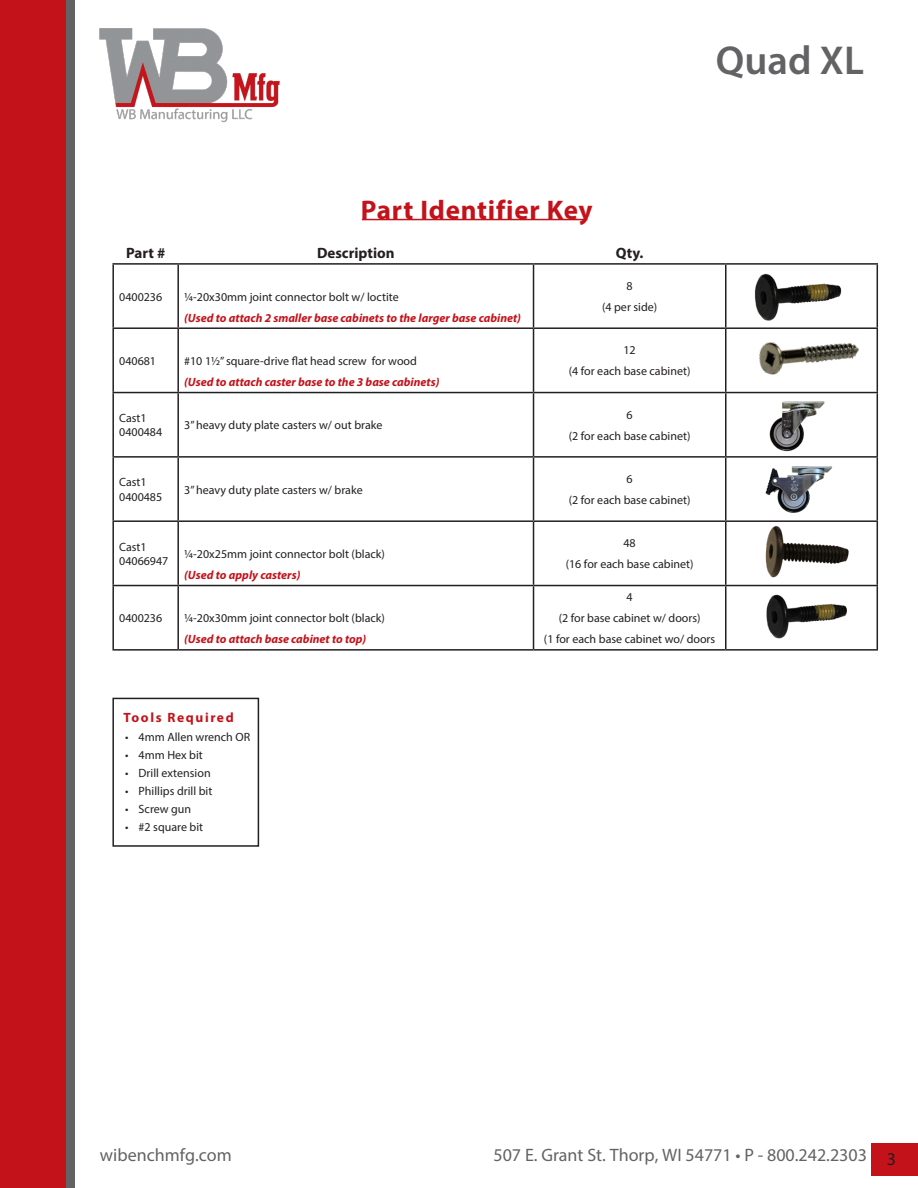
<style>
.page{position:relative;width:918px;height:1188px;background:#fff}
.page>*{position:absolute;margin:0;border:0;box-sizing:border-box;transform-origin:0 0}
.t1{font:600 40.5px "Myriad Pro";color:#636366}
.t2{font:700 27px "Myriad Pro";letter-spacing:.03em;color:#c4121a}
.t3{font:18px "Myriad Pro";color:#636366}
.t4{font:700 15px "Myriad Pro";color:#231f20}
.t5{font:700 13.5px "Myriad Pro";letter-spacing:.12em;color:#c4121a}
.t6{font:12px "Myriad Pro";color:#231f20}
.t7{font:italic 700 12px "Myriad Pro";color:#c4121a}
.s1{color:#231f20}
</style>
<div class="page">
<div style="left:871px;top:1144px;width:47px;height:32px;background:#c4121a"></div>
<div style="left:0;top:0;width:67px;height:1188px;background:#c4121a"></div>
<div style="left:67px;top:0;width:8px;height:1188px;background:#636366"></div>
<img style="left:99px;top:28px;width:181px;height:95px">
<hr style="left:112px;top:263px;width:66px;height:2px;background:#231f20">
<hr style="left:112px;top:265px;width:2px;height:62px;background:#231f20">
<hr style="left:178px;top:263px;width:356px;height:2px;background:#231f20">
<hr style="left:177px;top:265px;width:2px;height:62px;background:#231f20">
<hr style="left:534px;top:263px;width:192px;height:2px;background:#231f20">
<hr style="left:533px;top:265px;width:1px;height:62px;background:#231f20">
<hr style="left:726px;top:263px;width:152px;height:2px;background:#231f20">
<hr style="left:725px;top:265px;width:2px;height:62px;background:#231f20">
<hr style="left:877px;top:265px;width:1px;height:62px;background:#231f20">
<hr style="left:112px;top:327px;width:66px;height:2px;background:#231f20">
<hr style="left:112px;top:329px;width:2px;height:63px;background:#231f20">
<hr style="left:178px;top:327px;width:356px;height:2px;background:#231f20">
<hr style="left:177px;top:329px;width:2px;height:63px;background:#231f20">
<hr style="left:534px;top:327px;width:192px;height:2px;background:#231f20">
<hr style="left:533px;top:329px;width:1px;height:63px;background:#231f20">
<hr style="left:726px;top:327px;width:152px;height:2px;background:#231f20">
<hr style="left:725px;top:329px;width:2px;height:63px;background:#231f20">
<hr style="left:877px;top:329px;width:1px;height:63px;background:#231f20">
<hr style="left:112px;top:392px;width:66px;height:1px;background:#231f20">
<hr style="left:112px;top:393px;width:2px;height:63px;background:#231f20">
<hr style="left:178px;top:392px;width:356px;height:1px;background:#231f20">
<hr style="left:177px;top:393px;width:2px;height:63px;background:#231f20">
<hr style="left:534px;top:392px;width:192px;height:1px;background:#231f20">
<hr style="left:533px;top:393px;width:1px;height:63px;background:#231f20">
<hr style="left:726px;top:392px;width:152px;height:1px;background:#231f20">
<hr style="left:725px;top:393px;width:2px;height:63px;background:#231f20">
<hr style="left:877px;top:393px;width:1px;height:63px;background:#231f20">
<hr style="left:112px;top:456px;width:66px;height:2px;background:#231f20">
<hr style="left:112px;top:458px;width:2px;height:62px;background:#231f20">
<hr style="left:178px;top:456px;width:356px;height:2px;background:#231f20">
<hr style="left:177px;top:458px;width:2px;height:62px;background:#231f20">
<hr style="left:534px;top:456px;width:192px;height:2px;background:#231f20">
<hr style="left:533px;top:458px;width:1px;height:62px;background:#231f20">
<hr style="left:726px;top:456px;width:152px;height:2px;background:#231f20">
<hr style="left:725px;top:458px;width:2px;height:62px;background:#231f20">
<hr style="left:877px;top:458px;width:1px;height:62px;background:#231f20">
<hr style="left:112px;top:520px;width:66px;height:2px;background:#231f20">
<hr style="left:112px;top:522px;width:2px;height:63px;background:#231f20">
<hr style="left:178px;top:520px;width:356px;height:2px;background:#231f20">
<hr style="left:177px;top:522px;width:2px;height:63px;background:#231f20">
<hr style="left:534px;top:520px;width:192px;height:2px;background:#231f20">
<hr style="left:533px;top:522px;width:1px;height:63px;background:#231f20">
<hr style="left:726px;top:520px;width:152px;height:2px;background:#231f20">
<hr style="left:725px;top:522px;width:2px;height:63px;background:#231f20">
<hr style="left:877px;top:522px;width:1px;height:63px;background:#231f20">
<hr style="left:112px;top:585px;width:66px;height:1px;background:#231f20">
<hr style="left:112px;top:586px;width:2px;height:63px;background:#231f20">
<hr style="left:178px;top:585px;width:356px;height:1px;background:#231f20">
<hr style="left:177px;top:586px;width:2px;height:63px;background:#231f20">
<hr style="left:534px;top:585px;width:192px;height:1px;background:#231f20">
<hr style="left:533px;top:586px;width:1px;height:63px;background:#231f20">
<hr style="left:726px;top:585px;width:152px;height:1px;background:#231f20">
<hr style="left:725px;top:586px;width:2px;height:63px;background:#231f20">
<hr style="left:877px;top:586px;width:1px;height:63px;background:#231f20">
<hr style="left:112px;top:649px;width:66px;height:2px;background:#231f20">
<hr style="left:178px;top:649px;width:356px;height:2px;background:#231f20">
<hr style="left:534px;top:649px;width:192px;height:2px;background:#231f20">
<hr style="left:726px;top:649px;width:152px;height:2px;background:#231f20">
<img style="left:754px;top:265px;width:123px;height:62px">
<img style="left:727px;top:342px;width:149px;height:50px">
<img style="left:750px;top:393px;width:86px;height:59px">
<img style="left:765px;top:466px;width:68px;height:47px">
<img style="left:765px;top:526px;width:84px;height:52px">
<img style="left:727px;top:586px;width:150px;height:63px">
<hr style="left:362px;top:219px;width:225px;height:1px;background:#c4121a">
<div style="left:112px;top:698px;width:147px;height:149px;border:2px solid #231f20"></div>
<p class="t1" style="left:716px;top:34px;width:150px">Quad XL</p>
<p class="t2" style="left:361px;top:192px;width:234px">Part Identifier Key</p>
<p class="t4" style="left:126px;top:243px;width:41px">Part #</p>
<p class="t4" style="left:317px;top:243px;width:79px">Description</p>
<p class="t4" style="left:616px;top:243px;width:29px">Qty.</p>
<p class="t6" style="left:119px;top:289px;width:45px">0400236</p>
<p class="t6" style="left:184px;top:289px;width:216px">1/4-20x30mm joint connector bolt w/ loctite</p>
<p class="t7" style="left:184px;top:310px;width:338px">(Used to attach 2 smaller base cabinets to the larger base cabinet)</p>
<p class="t6" style="left:627px;top:279px;width:8px">8</p>
<p class="t6" style="left:602px;top:300px;width:57px">(4 per side)</p>
<p class="t6" style="left:119px;top:353px;width:38px">040681</p>
<p class="t6" style="left:184px;top:353px;width:234px">#10 11/2” square-drive flat head screw for wood</p>
<p class="t7" style="left:184px;top:374px;width:257px">(Used to attach caster base to the 3 base cabinets)</p>
<p class="t6" style="left:119px;top:411px;width:29px">Cast1</p>
<p class="t6" style="left:119px;top:425px;width:45px">0400484</p>
<p class="t6" style="left:119px;top:475px;width:29px">Cast1</p>
<p class="t6" style="left:119px;top:489px;width:45px">0400485</p>
<p class="t6" style="left:119px;top:539px;width:29px">Cast1</p>
<p class="t6" style="left:119px;top:554px;width:51px">04066947</p>
<p class="t6" style="left:184px;top:418px;width:200px">3” heavy duty plate casters w/ out brake</p>
<p class="t6" style="left:184px;top:482px;width:180px">3” heavy duty plate casters w/ brake</p>
<p class="t6" style="left:184px;top:546px;width:202px">1/4-20x25mm joint connector bolt (black)</p>
<p class="t7" style="left:184px;top:567px;width:118px">(Used to apply casters)</p>
<p class="t6" style="left:623px;top:343px;width:14px">12</p>
<p class="t6" style="left:569px;top:364px;width:123px">(4 for each base cabinet)</p>
<p class="t6" style="left:627px;top:407px;width:8px">6</p>
<p class="t6" style="left:569px;top:428px;width:123px">(2 for each base cabinet)</p>
<p class="t6" style="left:627px;top:472px;width:8px">6</p>
<p class="t6" style="left:569px;top:493px;width:123px">(2 for each base cabinet)</p>
<p class="t6" style="left:623px;top:536px;width:14px">48</p>
<p class="t6" style="left:566px;top:557px;width:129px">(16 for each base cabinet)</p>
<p class="t6" style="left:119px;top:611px;width:45px">0400236</p>
<p class="t6" style="left:184px;top:611px;width:202px">1/4-20x30mm joint connector bolt (black)</p>
<p class="t7" style="left:184px;top:631px;width:184px">(Used to attach base cabinet to top)</p>
<p class="t5" style="left:124px;top:708px;width:112px">Tools Required</p>
<p class="t6" style="left:125px;top:729px;width:127px">• 4mm Allen wrench OR</p>
<p class="t6" style="left:125px;top:747px;width:79px">• 4mm Hex bit</p>
<p class="t6" style="left:125px;top:765px;width:87px">• Drill extension</p>
<p class="t6" style="left:125px;top:783px;width:89px">• Phillips drill bit</p>
<p class="t6" style="left:125px;top:801px;width:68px">• Screw gun</p>
<p class="t6" style="left:125px;top:819px;width:80px">• #2 square bit</p>
<p class="t6" style="left:627px;top:590px;width:8px">4</p>
<p class="t6" style="left:559px;top:611px;width:143px">(2 for base cabinet w/ doors)</p>
<p class="t6" style="left:544px;top:632px;width:173px">(1 for each base cabinet wo/ doors</p>
<h3 class="t3" style="left:100px;top:1144px;width:133px">wibenchmfg.com</h3>
<h3 class="t3" style="left:494px;top:1144px;width:404px">507 E. Grant St. Thorp, WI 54771 • P - 800.242.2303 <span class="s1">3</span></h3>
</div>
